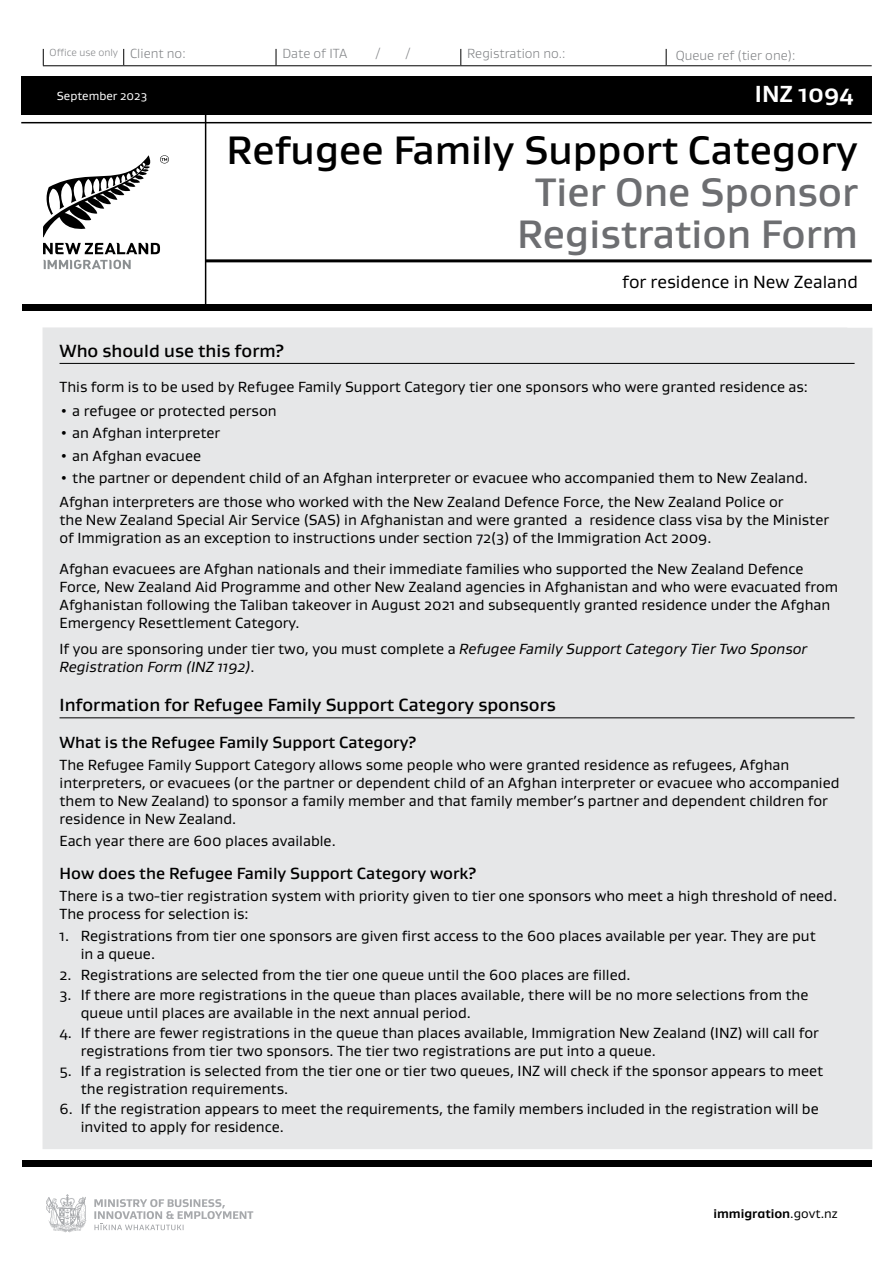
<style>
.page{position:relative;width:893px;height:1263px;background:#fff}
.page>*{position:absolute;margin:0;border:0;box-sizing:border-box;transform-origin:0 0}
.t1{font:500 40.5px/42px "Gustan";color:#6d6e71;text-align:center}
.t2{font:500 40.5px "Gustan";color:#000}
.t3{font:700 23.7px "Gustan";color:#fff}
.Form_heading_1{font:500 18px "Gustan";color:#000}
.t4{font:18px "Gustan";color:#000}
.Form_heading_2{font:500 16.5px "Gustan";color:#000}
.Form_intro_body{font:15px/18px "Gustan";color:#000}
.Form_hanging_indented_body{font:15px/18px "Gustan";color:#000}
.Form_intro_body-2{font:italic 15px/18px "Gustan";color:#000}
.t5{font:300 13.5px "Gustan";color:#808285}
.t6{font:700 12.9px "Gustan";color:#000}
.t7{font:12px "Gustan";color:#fff}
.t8{font:300 10.5px "Gustan";color:#808285}
.s1{font-size:13.5px}
.s2{font-style:normal}
.s3{font-weight:400}
</style>
<div class="page">
<div style="left:21px;top:77px;width:851px;height:38px;background:#000"></div>
<hr style="left:21px;top:122px;width:851px;height:1px;background:#000">
<hr style="left:206px;top:259px;width:666px;height:3px;background:#000">
<div style="left:22px;top:305px;width:850px;height:6px;background:#000"></div>
<hr style="left:205px;top:85px;width:1px;height:221px;background:#000">
<div style="left:22px;top:1160px;width:850px;height:6px;background:#000"></div>
<svg style="left:46px;top:1194px;width:41px;height:38px"></svg>
<svg style="left:94px;top:1199px;width:159px;height:31px"></svg>
<hr style="left:43px;top:65px;width:81px;height:1px;background:#000">
<svg style="left:43px;top:49px;width:1px;height:16px"></svg>
<svg style="left:123px;top:49px;width:1px;height:16px"></svg>
<svg style="left:276px;top:49px;width:1px;height:16px"></svg>
<svg style="left:460px;top:49px;width:1px;height:16px"></svg>
<svg style="left:666px;top:49px;width:1px;height:16px"></svg>
<hr style="left:124px;top:65px;width:152px;height:1px;background:#000">
<hr style="left:276px;top:65px;width:185px;height:1px;background:#000">
<hr style="left:461px;top:65px;width:205px;height:1px;background:#000">
<hr style="left:666px;top:65px;width:206px;height:1px;background:#000">
<svg style="left:43px;top:155px;width:108px;height:82px"></svg>
<svg style="left:160px;top:155px;width:9px;height:9px"></svg>
<svg style="left:43px;top:243px;width:117px;height:11px"></svg>
<svg style="left:43px;top:260px;width:88px;height:9px"></svg>
<div style="left:43px;top:327px;width:829px;height:822px;background:#e6e7e8"></div>
<hr style="left:60px;top:363px;width:795px;height:1px;background:#000">
<hr style="left:60px;top:717px;width:795px;height:1px;background:#000">
<p class="t8" style="left:50px;top:46px;width:137px">Office use only <span class="s1">Client no:</span></p>
<p class="t5" style="left:282px;top:45px;width:66px">Date of ITA</p>
<p class="t5" style="left:376px;top:45px;width:6px">/</p>
<p class="t5" style="left:406px;top:45px;width:6px">/</p>
<p class="t5" style="left:467px;top:45px;width:100px">Registration no.:</p>
<p class="t5" style="left:676px;top:46px;width:121px">Queue ref (tier one):</p>
<p class="t7" style="left:57px;top:88px;width:92px">September 2023</p>
<h2 class="t3" style="left:755px;top:78px;width:100px">INZ 1094</h2>
<h1 class="t2" style="left:227px;top:124px;width:633px">Refugee Family Support Category</h1>
<h1 class="t1" style="left:517px;top:170px;width:342px">Tier One Sponsor<br>Registration Form</h1>
<p class="t4" style="left:622px;top:270px;width:237px">for residence in New Zealand</p>
<p class="Form_heading_1" style="left:60px;top:339px;width:226px">Who should use this form?</p>
<p class="Form_intro_body" style="left:60px;top:377px;width:750px">This form is to be used by Refugee Family Support Category tier one sponsors who were granted residence as:</p>
<p class="Form_intro_body" style="left:60px;top:401px;width:219px">• a refugee or protected person</p>
<p class="Form_intro_body" style="left:60px;top:424px;width:162px">• an Afghan interpreter</p>
<p class="Form_intro_body" style="left:60px;top:446px;width:143px">• an Afghan evacuee</p>
<p class="Form_intro_body" style="left:60px;top:468px;width:750px">• the partner or dependent child of an Afghan interpreter or evacuee who accompanied them to New Zealand.</p>
<p class="Form_intro_body" style="left:60px;top:493px;width:771px">Afghan interpreters are those who worked with the New Zealand Defence Force, the New Zealand Police or<br>the New Zealand Special Air Service (SAS) in Afghanistan and were granted a residence class visa by the Minister of Immigration as an exception to instructions under section 72(3) of the Immigration Act 2009.</p>
<p class="Form_intro_body" style="left:60px;top:559px;width:780px">Afghan evacuees are Afghan nationals and their immediate families who supported the New Zealand Defence Force, New Zealand Aid Programme and other New Zealand agencies in Afghanistan and who were evacuated from Afghanistan following the Taliban takeover in August 2021 and subsequently granted residence under the Afghan Emergency Resettlement Category.</p>
<p class="Form_intro_body-2" style="left:60px;top:640px;width:749px"><span class="s2">If you are sponsoring under tier two, you must complete a</span> Refugee Family Support Category Tier Two Sponsor<br>Registration Form (INZ 1192)<span class="s2">.</span></p>
<p class="Form_heading_1" style="left:60px;top:693px;width:498px">Information for Refugee Family Support Category sponsors</p>
<p class="Form_heading_2" style="left:60px;top:731px;width:358px">What is the Refugee Family Support Category?</p>
<p class="Form_intro_body" style="left:60px;top:756px;width:782px">The Refugee Family Support Category allows some people who were granted residence as refugees, Afghan interpreters, or evacuees (or the partner or dependent child of an Afghan interpreter or evacuee who accompanied them to New Zealand) to sponsor a family member and that family member’s partner and dependent children for residence in New Zealand.</p>
<p class="Form_intro_body" style="left:60px;top:832px;width:278px">Each year there are 600 places available.</p>
<p class="Form_heading_2" style="left:60px;top:862px;width:418px">How does the Refugee Family Support Category work?</p>
<p class="Form_intro_body" style="left:60px;top:887px;width:779px">There is a two-tier registration system with priority given to tier one sponsors who meet a high threshold of need.<br>The process for selection is:</p>
<p class="Form_hanging_indented_body" style="left:81px;top:927px;width:736px;text-indent:-21px">1. Registrations from tier one sponsors are given first access to the 600 places available per year. They are put in a queue.</p>
<p class="Form_hanging_indented_body" style="left:60px;top:965px;width:573px">2. Registrations are selected from the tier one queue until the 600 places are filled.</p>
<p class="Form_hanging_indented_body" style="left:81px;top:985px;width:729px;text-indent:-21px">3. If there are more registrations in the queue than places available, there will be no more selections from the queue until places are available in the next annual period.</p>
<p class="Form_hanging_indented_body" style="left:81px;top:1023px;width:740px;text-indent:-21px">4. If there are fewer registrations in the queue than places available, Immigration New Zealand (INZ) will call for registrations from tier two sponsors. The tier two registrations are put into a queue.</p>
<p class="Form_hanging_indented_body" style="left:81px;top:1061px;width:744px;text-indent:-21px">5. If a registration is selected from the tier one or tier two queues, INZ will check if the sponsor appears to meet the registration requirements.</p>
<p class="Form_hanging_indented_body" style="left:81px;top:1099px;width:739px;text-indent:-21px">6. If the registration appears to meet the requirements, the family members included in the registration will be invited to apply for residence.</p>
<p class="t6" style="left:713px;top:1205px;width:126px">immigration<span class="s3">.govt.nz</span></p>
</div>
